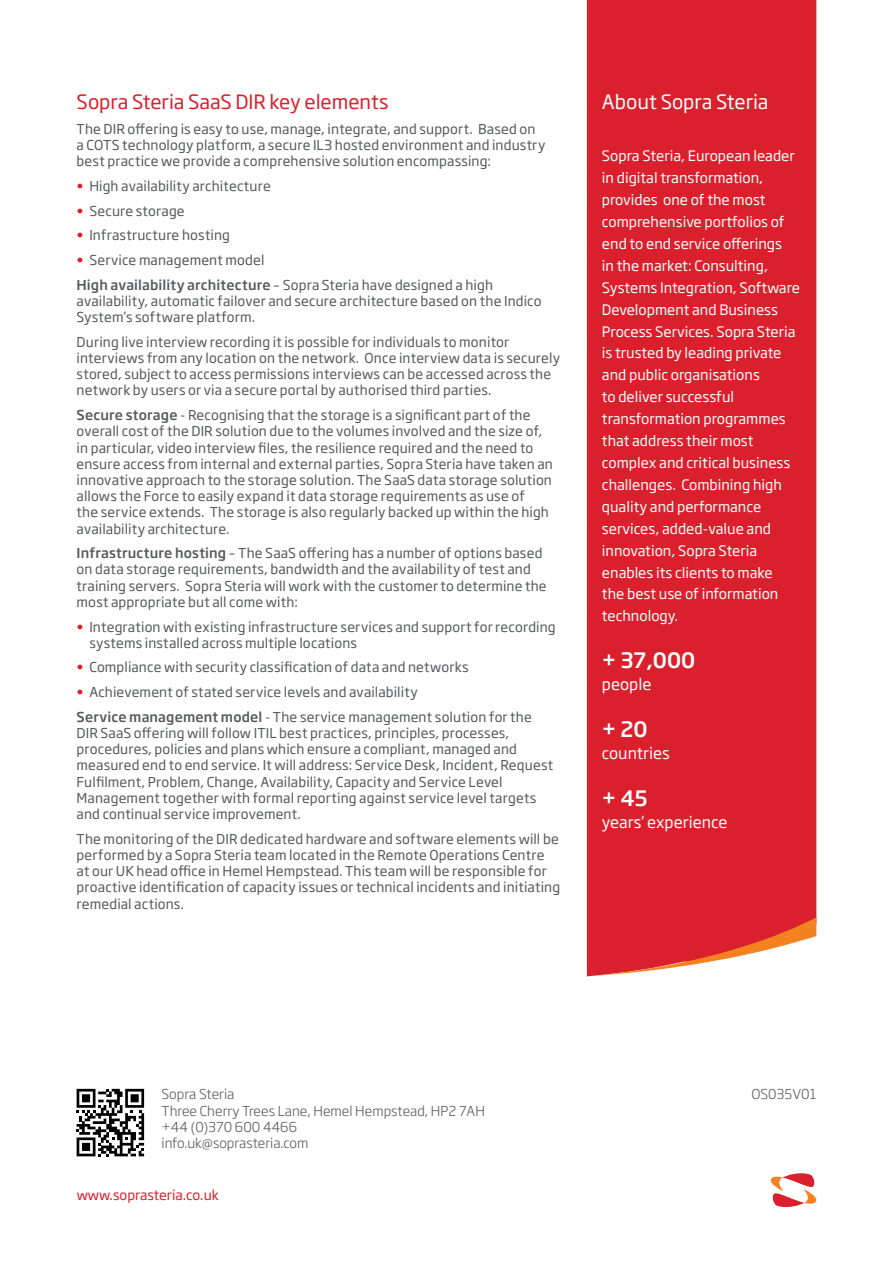
<style>
.page{position:relative;width:893px;height:1263px;background:#fff}
.page>*{position:absolute;margin:0;border:0;box-sizing:border-box;transform-origin:0 0}
.t1{font:500 21px "Soho Gothic Std";color:#fff}
.t2{font:19.5px "Soho Gothic Std";letter-spacing:-.005em;color:#da202c}
.t3{font:19.5px "Soho Gothic Std";letter-spacing:-.005em;color:#fff}
.t4{font:15.75px "Soho Gothic Std";color:#fff}
.t5{font:14.25px/21.9px "Soho Gothic Std";color:#fff}
.t6{font:13.5px/16.2px "Soho Gothic Std";letter-spacing:.01em;color:#58595b}
.t7{font:300 13.5px/16.2px "Soho Gothic Std";color:#58595b}
.t8{font:13.5px "Soho Gothic Std";color:#da202c}
.s1{color:#da202c}
.s2{font-weight:500}
</style>
<div class="page">
<div style="left:587px;top:0;width:229px;height:917px;background:#da202c"></div>
<svg style="left:587px;top:917px;width:229px;height:59px"></svg>
<svg style="left:770px;top:1173px;width:47px;height:34px"></svg>
<svg style="left:77px;top:1089px;width:67px;height:67px"></svg>
<h2 class="t2" style="left:77px;top:90px;width:313px">Sopra Steria SaaS DIR key elements</h2>
<p class="t6" style="left:77px;top:121px;width:470px">The DIR offering is easy to use, manage, integrate, and support. Based on a COTS technology platform, a secure IL3 hosted environment and industry best practice we provide a comprehensive solution encompassing:</p>
<p class="t6" style="left:77px;top:178px;width:196px"><span class="s1">•</span> High availability architecture</p>
<p class="t6" style="left:77px;top:203px;width:110px"><span class="s1">•</span> Secure storage</p>
<p class="t6" style="left:77px;top:227px;width:155px"><span class="s1">•</span> Infrastructure hosting</p>
<p class="t6" style="left:77px;top:248px;width:418px;line-height:24.8px"><span class="s1">•</span> Service management model<br><span class="s2">High availability architecture</span> – Sopra Steria have designed a high</p>
<p class="t6" style="left:77px;top:293px;width:466px">availability, automatic failover and secure architecture based on the Indico<br>System’s software platform.</p>
<p class="t6" style="left:77px;top:334px;width:485px">During live interview recording it is possible for individuals to monitor interviews from any location on the network. Once interview data is securely stored, subject to access permissions interviews can be accessed across the network by users or via a secure portal by authorised third parties.</p>
<p class="t6" style="left:77px;top:407px;width:478px"><span class="s2">Secure storage</span> - Recognising that the storage is a significant part of the overall cost of the DIR solution due to the volumes involved and the size of, in particular, video interview files, the resilience required and the need to ensure access from internal and external parties, Sopra Steria have taken an innovative approach to the storage solution. The SaaS data storage solution allows the Force to easily expand it data storage requirements as use of<br>the service extends. The storage is also regularly backed up within the high availability architecture.</p>
<p class="t6" style="left:77px;top:545px;width:472px"><span class="s2">Infrastructure hosting</span> – The SaaS offering has a number of options based on data storage requirements, bandwidth and the availability of test and training servers. Sopra Steria will work with the customer to determine the most appropriate but all come with:</p>
<p class="t6" style="left:89px;top:619px;width:468px;text-indent:-13px"><span class="s1">•</span> Integration with existing infrastructure services and support for recording systems installed across multiple locations</p>
<p class="t6" style="left:77px;top:660px;width:394px"><span class="s1">•</span> Compliance with security classification of data and networks</p>
<p class="t6" style="left:77px;top:680px;width:457px;line-height:24.8px"><span class="s1">•</span> Achievement of stated service levels and availability<br><span class="s2">Service management model</span> - The service management solution for the</p>
<p class="t6" style="left:77px;top:725px;width:478px">DIR SaaS offering will follow ITIL best practices, principles, processes, procedures, policies and plans which ensure a compliant, managed and measured end to end service. It will address: Service Desk, Incident, Request Fulfilment, Problem, Change, Availability, Capacity and Service Level Management together with formal reporting against service level targets and continual service improvement.</p>
<p class="t6" style="left:77px;top:831px;width:485px">The monitoring of the DIR dedicated hardware and software elements will be performed by a Sopra Steria team located in the Remote Operations Centre at our UK head office in Hemel Hempstead. This team will be responsible for proactive identification of capacity issues or technical incidents and initiating remedial actions.</p>
<h2 class="t3" style="left:602px;top:90px;width:168px">About Sopra Steria</h2>
<p class="t5" style="left:602px;top:145px;width:200px">Sopra Steria, European leader in digital transformation, provides one of the most comprehensive portfolios of end to end service offerings<br>in the market: Consulting,<br>Systems Integration, Software<br>Development and Business<br>Process Services. Sopra Steria is trusted by leading private and public organisations<br>to deliver successful transformation programmes that address their most complex and critical business challenges. Combining high quality and performance services, added-value and innovation, Sopra Steria enables its clients to make<br>the best use of information technology.</p>
<h1 class="t1" style="left:602px;top:647px;width:95px">+ 37,000</h1>
<p class="t4" style="left:602px;top:675px;width:51px">people</p>
<h1 class="t1" style="left:602px;top:716px;width:47px">+ 20</h1>
<p class="t4" style="left:602px;top:744px;width:69px">countries</p>
<h1 class="t1" style="left:602px;top:785px;width:47px">+ 45</h1>
<p class="t4" style="left:602px;top:813px;width:127px">years’ experience</p>
<p class="t7" style="left:162px;top:1086px;width:325px">Sopra Steria<br>Three Cherry Trees Lane, Hemel Hempstead, HP2 7AH +44 (0)370 600 4466<br>info.uk@soprasteria.com</p>
<p class="t8" style="left:77px;top:1186px;width:144px">www.soprasteria.co.uk</p>
<p class="t7" style="left:751px;top:1086px;width:67px">OS035V01</p>
</div>
